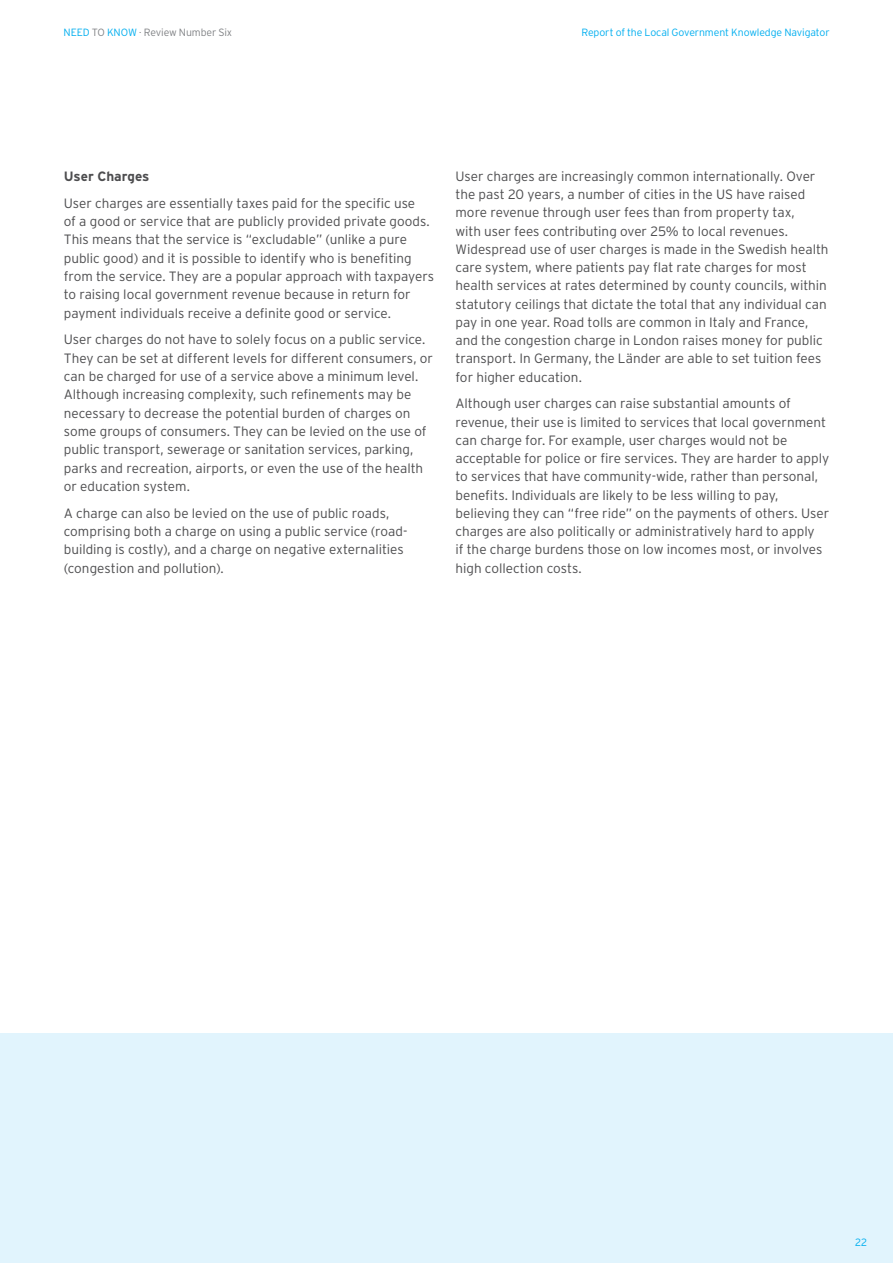
<style>
.page{position:relative;width:893px;height:1263px;background:#fff}
.page>*{position:absolute;margin:0;border:0;box-sizing:border-box;transform-origin:0 0}
.t1{font:300 13.5px/18.3px "Interstate";color:#4d4d4f}
.t2{font:700 13.5px "Interstate";letter-spacing:-.005em;color:#4d4d4f}
.t3{font:300 10.5px "Interstate";letter-spacing:-.01em;color:#00aeef}
.t4{font:300 10.5px "Interstate";letter-spacing:-.015em;color:#808285}
.s1{color:#00aeef}
.s2{font-family:"Times";font-weight:400}
</style>
<div class="page">
<div style="left:0;top:1033px;width:893px;height:230px;background:#e1f4fd"></div>
<p class="t4" style="left:64px;top:27px;width:170px"><span class="s1">NEED</span> TO <span class="s1">KNOW</span> <span class="s2">·</span> Review Number Six</p>
<p class="t3" style="left:581px;top:27px;width:250px">Report of the Local Government Knowledge Navigator</p>
<p class="t2" style="left:64px;top:169px;width:87px">User Charges</p>
<p class="t1" style="left:64px;top:194px;width:372px">User charges are essentially taxes paid for the specific use<br>of a good or service that are publicly provided private goods.<br>This means that the service is “excludable” (unlike a pure public good) and it is possible to identify who is benefiting from the service. They are a popular approach with taxpayers to raising local government revenue because in return for payment individuals receive a definite good or service.</p>
<p class="t1" style="left:64px;top:330px;width:371px">User charges do not have to solely focus on a public service.<br>They can be set at different levels for different consumers, or can be charged for use of a service above a minimum level.<br>Although increasing complexity, such refinements may be necessary to decrease the potential burden of charges on some groups of consumers. They can be levied on the use of public transport, sewerage or sanitation services, parking, parks and recreation, airports, or even the use of the health or education system.</p>
<p class="t1" style="left:64px;top:504px;width:345px">A charge can also be levied on the use of public roads, comprising both a charge on using a public service (road&shy;building is costly), and a charge on negative externalities (congestion and pollution).</p>
<p class="t1" style="left:455px;top:167px;width:374px">User charges are increasingly common internationally. Over the past 20 years, a number of cities in the US have raised more revenue through user fees than from property tax,<br>with user fees contributing over 25% to local revenues.<br>Widespread use of user charges is made in the Swedish health care system, where patients pay flat rate charges for most health services at rates determined by county councils, within statutory ceilings that dictate the total that any individual can pay in one year. Road tolls are common in Italy and France, and the congestion charge in London raises money for public transport. In Germany, the Länder are able to set tuition fees for higher education.</p>
<p class="t1" style="left:455px;top:394px;width:375px">Although user charges can raise substantial amounts of revenue, their use is limited to services that local government can charge for. For example, user charges would not be acceptable for police or fire services. They are harder to apply to services that have community-wide, rather than personal, benefits. Individuals are likely to be less willing to pay, believing they can “free ride” on the payments of others. User charges are also politically or administratively hard to apply<br>if the charge burdens those on low incomes most, or involves high collection costs.</p>
<p class="t3" style="left:855px;top:1236px;width:13px">22</p>
</div>
